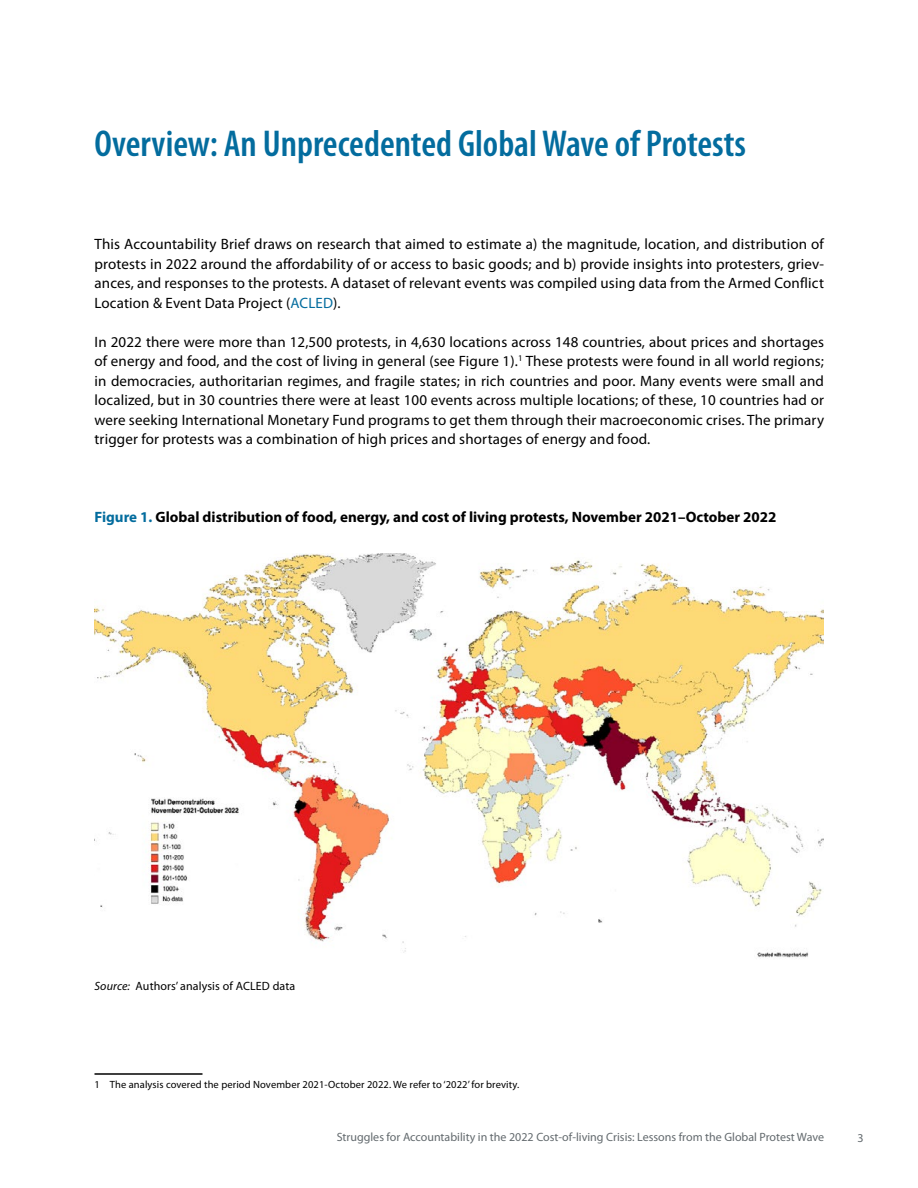
<style>
.page{position:relative;width:918px;height:1188px;background:#fff}
.page>*{position:absolute;margin:0;border:0;box-sizing:border-box;transform-origin:0 0}
.H2-next_page{font:600 condensed 37.5px "Myriad Pro";color:#036c9e}
.t1{font:15px/19.5px "Myriad Pro";letter-spacing:.01em;color:#000;text-align:justify}
.fig_table{font:700 15px "Myriad Pro";color:#000}
.t2{font:12px "Myriad Pro";color:#636a6e}
.Source{font:12px "Myriad Pro";letter-spacing:.01em;color:#000}
.Footnotes{font:10.5px "Myriad Pro";letter-spacing:.01em;color:#000}
.s1{color:#036c9e}
.s2{font-style:italic}
</style>
<div class="page">
<hr style="left:94px;top:1073px;width:108px;height:2px;background:#000">
<img style="left:94px;top:554px;width:730px;height:404px">
<h2 class="H2-next_page" style="left:94px;top:123px;width:653px">Overview: An Unprecedented Global Wave of Protests</h2>
<p class="t1" style="left:94px;top:234px;width:731px">This Accountability Brief draws on research that aimed to estimate a) the magnitude, location, and distribution of protests in 2022 around the affordability of or access to basic goods; and b) provide insights into protesters, griev&shy;ances, and responses to the protests. A dataset of relevant events was compiled using data from the Armed Conflict Location &amp; Event Data Project (<span class="s1">ACLED</span>).</p>
<p class="t1" style="left:94px;top:331px;width:731px">In 2022 there were more than 12,500 protests, in 4,630 locations across 148 countries, about prices and shortages of energy and food, and the cost of living in general (see Figure 1).<sup>1</sup> These protests were found in all world regions; in democracies, authoritarian regimes, and fragile states; in rich countries and poor. Many events were small and localized, but in 30 countries there were at least 100 events across multiple locations; of these, 10 countries had or were seeking International Monetary Fund programs to get them through their macroeconomic crises. The primary trigger for protests was a combination of high prices and shortages of energy and food.</p>
<p class="fig_table" style="left:94px;top:507px;width:684px"><span class="s1">Figure 1.</span> Global distribution of food, energy, and cost of living protests, November 2021–October 2022</p>
<p class="Source" style="left:94px;top:979px;width:202px"><span class="s2">Source:</span> Authors’ analysis of ACLED data</p>
<p class="Footnotes" style="left:94px;top:1078px;width:426px">1 The analysis covered the period November 2021-October 2022. We refer to ‘2022’ for brevity.</p>
<p class="t2" style="left:337px;top:1130px;width:489px">Struggles for Accountability in the 2022 Cost-of-living Crisis: Lessons from the Global Protest Wave</p>
<p class="t2" style="left:857px;top:1131px;width:8px">3</p>
</div>
